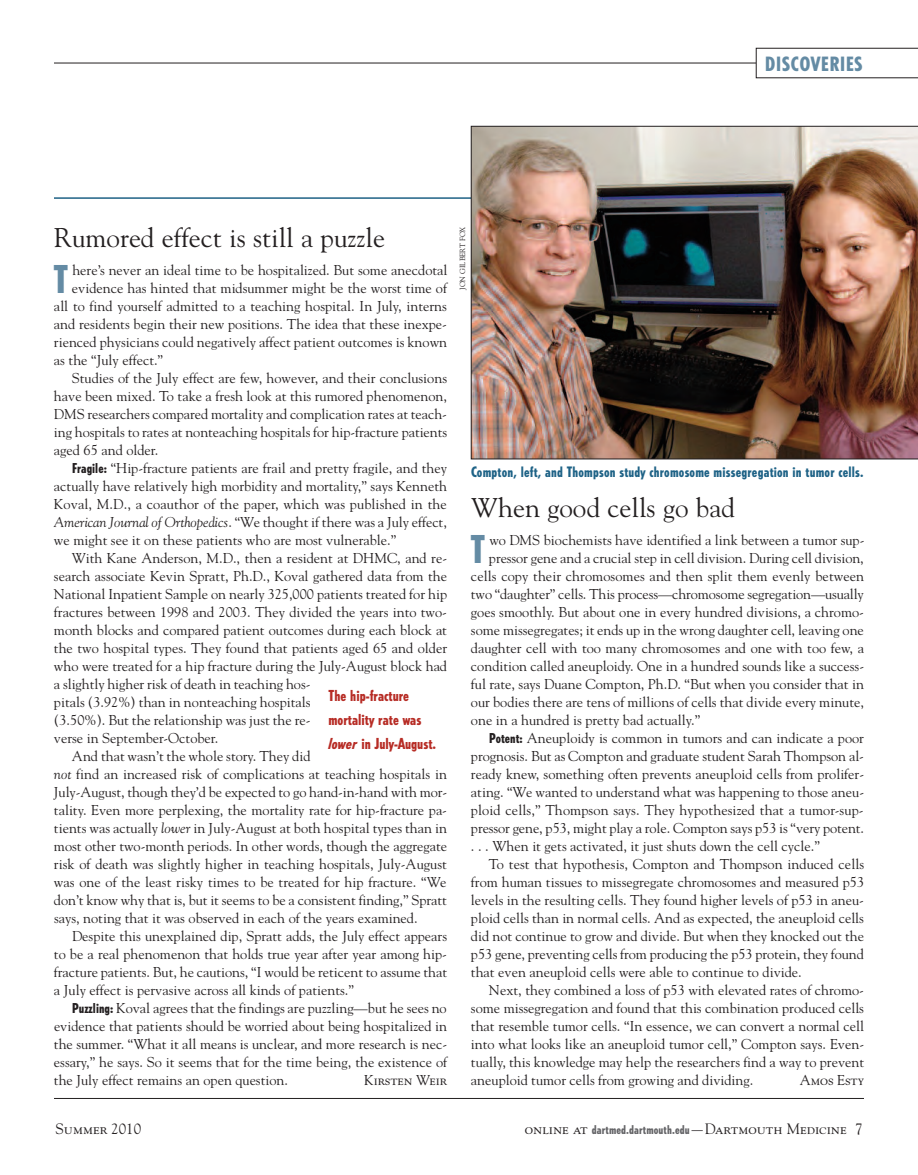
<style>
.page{position:relative;width:918px;height:1175px;background:#fff}
.page>*{position:absolute;margin:0;border:0;box-sizing:border-box;transform-origin:0 0}
.t1{font:800 condensed 37.95px "Tempo";color:#648ba4}
.t2{font:27px "Goudy";color:#231f20}
.t3{font:800 condensed 19.5px "Tempo";letter-spacing:.05em;color:#648ba4}
.t4{font:15px "Goudy SC";color:#231f20}
.t5{font:800 condensed 15px/24px "Tempo";color:#b72c25}
.t6{font:14.25px "Goudy";color:#231f20}
.t7{font:800 condensed 14.25px "Tempo";letter-spacing:.015em;color:#1e6286}
.t8{font:14.25px "Goudy SC";color:#231f20}
.t9{font:7.5px "Goudy";color:#231f20}
.s1{font-family:"Tempo";font-weight:800;font-stretch:condensed;font-size:13.5px}
.s2{font-style:italic}
.s3{font-family:"Goudy"}
.s4{font-family:"Tempo";font-weight:800;font-stretch:condensed;font-size:12px;color:#636366}
</style>
<div class="page">
<hr style="left:54px;top:1098px;width:810px;height:1px;background:#231f20">
<hr style="left:54px;top:197px;width:810px;height:2px;background:#1e6286">
<hr style="left:54px;top:63px;width:702px;height:1px;background:#231f20">
<svg style="left:756px;top:48px;width:162px;height:30px"></svg>
<img style="left:471px;top:126px;width:447px;height:333px">
<h3 class="t3" style="left:765px;top:56px;width:99px">DISCOVERIES</h3>
<h2 class="t2" style="left:54px;top:222px;width:333px">Rumored effect is still a puzzle</h2>
<h1 class="t1" style="left:54px;top:264px;width:16px">T</h1>
<p class="t6" style="left:72px;top:261px;width:377px">here’s never an ideal time to be hospitalized. But some anecdotal</p>
<p class="t6" style="left:72px;top:279px;width:377px">evidence has hinted that midsummer might be the worst time of</p>
<p class="t6" style="left:54px;top:297px;width:394px">all to find yourself admitted to a teaching hospital. In July, interns</p>
<p class="t6" style="left:54px;top:315px;width:395px">and residents begin their new positions. The idea that these inexpe-</p>
<p class="t6" style="left:54px;top:333px;width:395px">rienced physicians could negatively affect patient outcomes is known</p>
<p class="t6" style="left:54px;top:351px;width:111px">as the “July effect.”</p>
<p class="t6" style="left:72px;top:369px;width:377px">Studies of the July effect are few, however, and their conclusions</p>
<p class="t6" style="left:54px;top:387px;width:395px">have been mixed. To take a fresh look at this rumored phenomenon,</p>
<p class="t6" style="left:54px;top:405px;width:394px">DMS researchers compared mortality and complication rates at teach-</p>
<p class="t6" style="left:54px;top:423px;width:395px">ing hospitals to rates at nonteaching hospitals for hip-fracture patients</p>
<p class="t6" style="left:54px;top:441px;width:106px">aged 65 and older.</p>
<p class="t6" style="left:72px;top:459px;width:377px"><span class="s1">Fragile:</span> “Hip-fracture patients are frail and pretty fragile, and they</p>
<p class="t6" style="left:54px;top:477px;width:395px">actually have relatively high morbidity and mortality,” says Kenneth</p>
<p class="t6" style="left:54px;top:495px;width:394px">Koval, M.D., a coauthor of the paper, which was published in the</p>
<p class="t6" style="left:54px;top:513px;width:394px"><span class="s2">American Journal of Orthopedics</span>. “We thought if there was a July effect,</p>
<p class="t6" style="left:54px;top:531px;width:344px">we might see it on these patients who are most vulnerable.”</p>
<p class="t6" style="left:72px;top:549px;width:377px">With Kane Anderson, M.D., then a resident at DHMC, and re-</p>
<p class="t6" style="left:54px;top:567px;width:395px">search associate Kevin Spratt, Ph.D., Koval gathered data from the</p>
<p class="t6" style="left:54px;top:585px;width:395px">National Inpatient Sample on nearly 325,000 patients treated for hip</p>
<p class="t6" style="left:54px;top:603px;width:395px">fractures between 1998 and 2003. They divided the years into two-</p>
<p class="t6" style="left:54px;top:621px;width:395px">month blocks and compared patient outcomes during each block at</p>
<p class="t6" style="left:54px;top:639px;width:395px">the two hospital types. They found that patients aged 65 and older</p>
<p class="t6" style="left:54px;top:657px;width:395px">who were treated for a hip fracture during the July-August block had</p>
<p class="t6" style="left:54px;top:675px;width:258px">a slightly higher risk of death in teaching hos-</p>
<p class="t6" style="left:54px;top:693px;width:258px">pitals (3.92%) than in nonteaching hospitals</p>
<p class="t6" style="left:54px;top:711px;width:258px">(3.50%). But the relationship was just the re-</p>
<p class="t6" style="left:54px;top:729px;width:166px">verse in September-October.</p>
<p class="t6" style="left:72px;top:747px;width:240px">And that wasn’t the whole story. They did</p>
<p class="t6" style="left:54px;top:765px;width:394px"><span class="s2">not</span> find an increased risk of complications at teaching hospitals in</p>
<p class="t6" style="left:54px;top:783px;width:395px">July-August, though they’d be expected to go hand-in-hand with mor-</p>
<p class="t6" style="left:54px;top:801px;width:395px">tality. Even more perplexing, the mortality rate for hip-fracture pa-</p>
<p class="t6" style="left:54px;top:819px;width:395px">tients was actually <span class="s2">lower</span> in July-August at both hospital types than in</p>
<p class="t6" style="left:54px;top:837px;width:395px">most other two-month periods. In other words, though the aggregate</p>
<p class="t6" style="left:54px;top:855px;width:394px">risk of death was slightly higher in teaching hospitals, July-August</p>
<p class="t6" style="left:54px;top:873px;width:394px">was one of the least risky times to be treated for hip fracture. “We</p>
<p class="t6" style="left:54px;top:891px;width:394px">don’t know why that is, but it seems to be a consistent finding,” Spratt</p>
<p class="t6" style="left:54px;top:909px;width:365px">says, noting that it was observed in each of the years examined.</p>
<p class="t6" style="left:72px;top:927px;width:377px">Despite this unexplained dip, Spratt adds, the July effect appears</p>
<p class="t6" style="left:54px;top:945px;width:395px">to be a real phenomenon that holds true year after year among hip-</p>
<p class="t6" style="left:54px;top:963px;width:395px">fracture patients. But, he cautions, “I would be reticent to assume that</p>
<p class="t6" style="left:54px;top:981px;width:301px">a July effect is pervasive across all kinds of patients.”</p>
<p class="t6" style="left:72px;top:999px;width:376px"><span class="s1">Puzzling:</span> Koval agrees that the findings are puzzling—but he sees no</p>
<p class="t6" style="left:54px;top:1017px;width:395px">evidence that patients should be worried about being hospitalized in</p>
<p class="t6" style="left:54px;top:1035px;width:395px">the summer. “What it all means is unclear, and more research is nec-</p>
<p class="t6" style="left:54px;top:1053px;width:395px">essary,” he says. So it seems that for the time being, the existence of</p>
<p class="t6" style="left:54px;top:1071px;width:236px">the July effect remains an open question.</p>
<p class="t8" style="left:364px;top:1074px;width:84px">Kirsten Weir</p>
<p class="t5" style="left:328px;top:685px;width:109px">The hip-fracture mortality rate was <span class="s2">lower</span> in July-August.</p>
<p class="t9" style="left:458px;top:290px;width:65px;rotate:-90deg">JON GILBERT FOX</p>
<p class="t7" style="left:471px;top:466px;width:394px">Compton, left, and Thompson study chromosome missegregation in tumor cells.</p>
<h2 class="t2" style="left:471px;top:492px;width:265px">When good cells go bad</h2>
<h1 class="t1" style="left:471px;top:534px;width:16px">T</h1>
<p class="t6" style="left:489px;top:531px;width:377px">wo DMS biochemists have identified a link between a tumor sup-</p>
<p class="t6" style="left:489px;top:549px;width:376px">pressor gene and a crucial step in cell division. During cell division,</p>
<p class="t6" style="left:471px;top:567px;width:395px">cells copy their chromosomes and then split them evenly between</p>
<p class="t6" style="left:471px;top:585px;width:394px">two “daughter” cells. This process—chromosome segregation—usually</p>
<p class="t6" style="left:471px;top:603px;width:395px">goes smoothly. But about one in every hundred divisions, a chromo-</p>
<p class="t6" style="left:471px;top:621px;width:394px">some missegregates; it ends up in the wrong daughter cell, leaving one</p>
<p class="t6" style="left:471px;top:639px;width:395px">daughter cell with too many chromosomes and one with too few, a</p>
<p class="t6" style="left:471px;top:657px;width:395px">condition called aneuploidy. One in a hundred sounds like a success-</p>
<p class="t6" style="left:471px;top:675px;width:395px">ful rate, says Duane Compton, Ph.D. “But when you consider that in</p>
<p class="t6" style="left:471px;top:693px;width:395px">our bodies there are tens of millions of cells that divide every minute,</p>
<p class="t6" style="left:471px;top:711px;width:231px">one in a hundred is pretty bad actually.”</p>
<p class="t6" style="left:489px;top:729px;width:377px"><span class="s1">Potent:</span> Aneuploidy is common in tumors and can indicate a poor</p>
<p class="t6" style="left:471px;top:747px;width:395px">prognosis. But as Compton and graduate student Sarah Thompson al-</p>
<p class="t6" style="left:471px;top:765px;width:395px">ready knew, something often prevents aneuploid cells from prolifer-</p>
<p class="t6" style="left:471px;top:783px;width:395px">ating. “We wanted to understand what was happening to those aneu -</p>
<p class="t6" style="left:471px;top:801px;width:394px">ploid cells,” Thompson says. They hypothesized that a tumor-sup-</p>
<p class="t6" style="left:471px;top:819px;width:395px">pressor gene, p53, might play a role. Compton says p53 is “very potent.</p>
<p class="t6" style="left:471px;top:837px;width:351px">. . . When it gets activated, it just shuts down the cell cycle.”</p>
<p class="t6" style="left:489px;top:855px;width:377px">To test that hypothesis, Compton and Thompson induced cells</p>
<p class="t6" style="left:471px;top:873px;width:395px">from human tissues to missegregate chromosomes and measured p53</p>
<p class="t6" style="left:471px;top:891px;width:395px">levels in the resulting cells. They found higher levels of p53 in aneu-</p>
<p class="t6" style="left:471px;top:909px;width:395px">ploid cells than in normal cells. And as expected, the aneuploid cells</p>
<p class="t6" style="left:471px;top:927px;width:395px">did not continue to grow and divide. But when they knocked out the</p>
<p class="t6" style="left:471px;top:945px;width:394px">p53 gene, preventing cells from producing the p53 protein, they found</p>
<p class="t6" style="left:471px;top:963px;width:332px">that even aneuploid cells were able to continue to divide.</p>
<p class="t6" style="left:489px;top:981px;width:377px">Next, they combined a loss of p53 with elevated rates of chromo-</p>
<p class="t6" style="left:471px;top:999px;width:395px">some missegregation and found that this combination produced cells</p>
<p class="t6" style="left:471px;top:1017px;width:395px">that resemble tumor cells. “In essence, we can convert a normal cell</p>
<p class="t6" style="left:471px;top:1035px;width:395px">into what looks like an aneuploid tumor cell,” Compton says. Even-</p>
<p class="t6" style="left:471px;top:1053px;width:395px">tually, this knowledge may help the researchers find a way to prevent</p>
<p class="t6" style="left:471px;top:1071px;width:284px">aneuploid tumor cells from growing and dividing.</p>
<p class="t8" style="left:800px;top:1074px;width:66px">Amos Esty</p>
<p class="t4" style="left:56px;top:1122px;width:87px">Summer <span class="s3">2010</span></p>
<p class="t4" style="left:525px;top:1122px;width:339px">online at <span class="s4">dartmed.dartmouth.edu</span>—Dartmouth Medicine <span class="s3">7</span></p>
</div>
